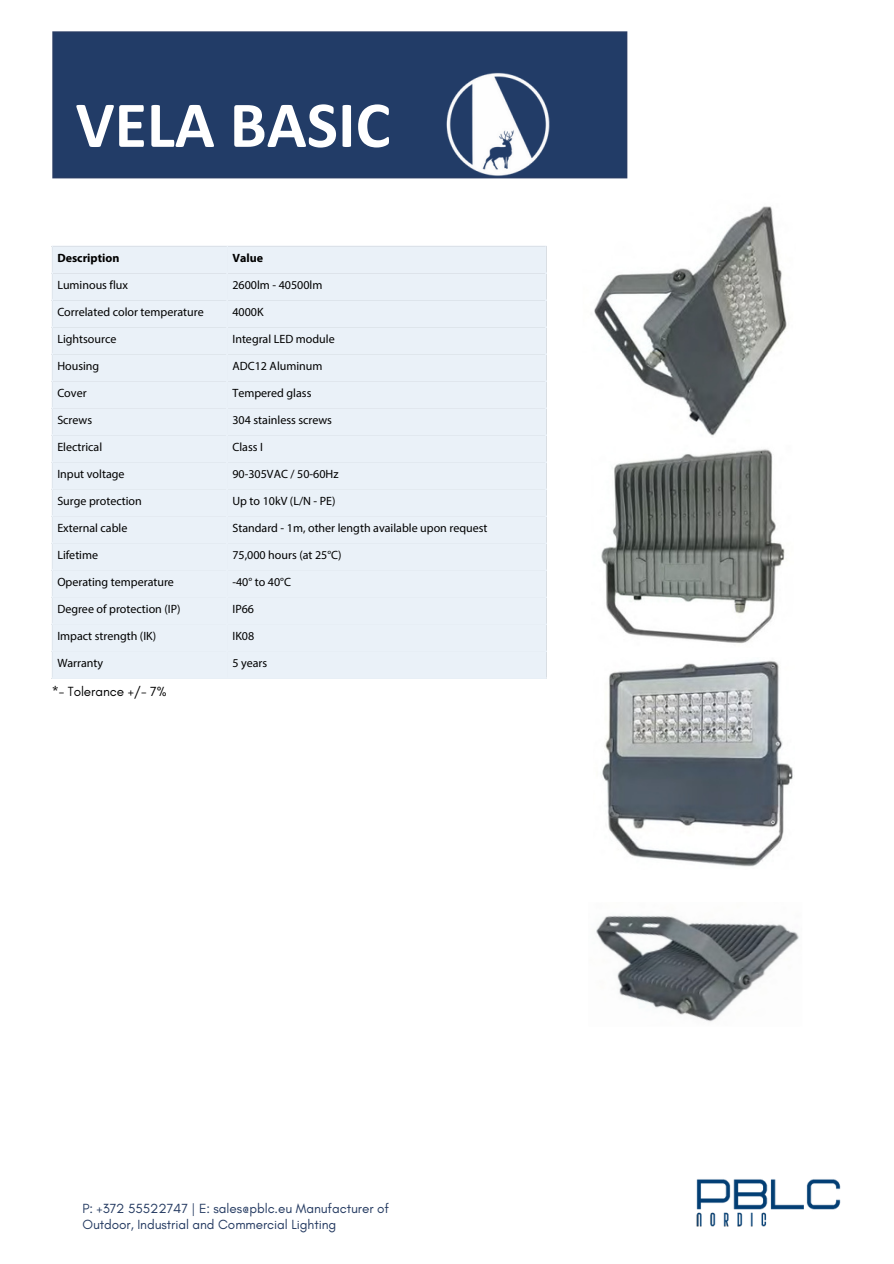
<style>
.page{position:relative;width:894px;height:1264px;background:#fff}
.page>*{position:absolute;margin:0;border:0;box-sizing:border-box;transform-origin:0 0}
.t1{font:700 66px "Calibri";color:#fff}
.t2{font:13.5px/15.8px "Glacial Indifference";letter-spacing:-.005em;color:#243a61}
.t3{font:13.5px "Glacial Indifference";letter-spacing:-.005em;color:#000}
.t4{font:12px "Myriad Pro";color:#000}
.t5{font:700 12px "Myriad Pro";color:#000}
</style>
<div class="page">
<img style="left:696px;top:1179px;width:145px;height:47px">
<div style="left:52px;top:31px;width:575px;height:147px;background:#223c67"></div>
<img style="left:444px;top:71px;width:108px;height:108px">
<img style="left:594px;top:206px;width:193px;height:230px">
<img style="left:601px;top:449px;width:184px;height:195px">
<img style="left:596px;top:915px;width:203px;height:107px">
<img style="left:602px;top:661px;width:191px;height:206px">
<div style="left:53px;top:247px;width:492px;height:431px;background:#eaf1f8"></div>
<hr style="left:52px;top:247px;width:1px;height:431px;background:#eaf1f8">
<hr style="left:227px;top:247px;width:1px;height:431px;background:#eaf1f8">
<hr style="left:545px;top:247px;width:1px;height:431px;background:#eaf1f8">
<hr style="left:52px;top:246px;width:494px;height:1px;background:#eaf1f8">
<hr style="left:52px;top:273px;width:494px;height:1px;background:#eaf1f8">
<hr style="left:52px;top:300px;width:494px;height:1px;background:#eaf1f8">
<hr style="left:52px;top:327px;width:494px;height:1px;background:#eaf1f8">
<hr style="left:52px;top:354px;width:494px;height:1px;background:#eaf1f8">
<hr style="left:52px;top:381px;width:494px;height:1px;background:#eaf1f8">
<hr style="left:52px;top:408px;width:494px;height:1px;background:#eaf1f8">
<hr style="left:52px;top:435px;width:494px;height:1px;background:#eaf1f8">
<hr style="left:52px;top:462px;width:494px;height:1px;background:#eaf1f8">
<hr style="left:52px;top:489px;width:494px;height:1px;background:#eaf1f8">
<hr style="left:52px;top:516px;width:494px;height:1px;background:#eaf1f8">
<hr style="left:52px;top:543px;width:494px;height:1px;background:#eaf1f8">
<hr style="left:52px;top:570px;width:494px;height:1px;background:#eaf1f8">
<hr style="left:52px;top:597px;width:494px;height:1px;background:#eaf1f8">
<hr style="left:52px;top:624px;width:494px;height:1px;background:#eaf1f8">
<hr style="left:52px;top:651px;width:494px;height:1px;background:#eaf1f8">
<hr style="left:52px;top:678px;width:494px;height:1px;background:#eaf1f8">
<p class="t1" style="left:76px;top:97px;width:316px">VELA BASIC</p>
<h1 class="t5" style="left:57px;top:253px;width:63px">Description</h1>
<p class="t5" style="left:232px;top:253px;width:32px">Value</p>
<p class="t4" style="left:57px;top:280px;width:72px">Luminous flux</p>
<p class="t4" style="left:232px;top:280px;width:91px">2600lm - 40500lm</p>
<p class="t4" style="left:57px;top:307px;width:148px">Correlated color temperature</p>
<p class="t4" style="left:232px;top:307px;width:33px">4000K</p>
<p class="t4" style="left:57px;top:334px;width:61px">Lightsource</p>
<p class="t4" style="left:232px;top:334px;width:104px">Integral LED module</p>
<p class="t4" style="left:57px;top:361px;width:43px">Housing</p>
<p class="t4" style="left:232px;top:361px;width:92px">ADC12 Aluminum</p>
<p class="t4" style="left:57px;top:388px;width:31px">Cover</p>
<p class="t4" style="left:232px;top:388px;width:80px">Tempered glass</p>
<p class="t4" style="left:57px;top:415px;width:36px">Screws</p>
<p class="t4" style="left:232px;top:415px;width:101px">304 stainless screws</p>
<p class="t4" style="left:57px;top:442px;width:46px">Electrical</p>
<p class="t4" style="left:232px;top:442px;width:32px">Class I</p>
<p class="t4" style="left:57px;top:469px;width:69px">Input voltage</p>
<p class="t4" style="left:232px;top:469px;width:107px">90-305VAC / 50-60Hz</p>
<p class="t4" style="left:57px;top:496px;width:86px">Surge protection</p>
<p class="t4" style="left:232px;top:496px;width:104px">Up to 10kV (L/N - PE)</p>
<p class="t4" style="left:57px;top:523px;width:72px">External cable</p>
<p class="t4" style="left:232px;top:523px;width:256px">Standard - 1m, other length available upon request</p>
<p class="t4" style="left:57px;top:550px;width:42px">Lifetime</p>
<p class="t4" style="left:232px;top:550px;width:111px">75,000 hours (at 25°C)</p>
<p class="t4" style="left:57px;top:577px;width:118px">Operating temperature</p>
<p class="t4" style="left:232px;top:577px;width:60px">-40° to 40°C</p>
<p class="t4" style="left:57px;top:604px;width:125px">Degree of protection (IP)</p>
<p class="t4" style="left:232px;top:604px;width:23px">IP66</p>
<p class="t4" style="left:57px;top:631px;width:100px">Impact strength (IK)</p>
<p class="t4" style="left:232px;top:631px;width:23px">IK08</p>
<p class="t4" style="left:57px;top:658px;width:47px">Warranty</p>
<p class="t4" style="left:232px;top:658px;width:36px">5 years</p>
<p class="t3" style="left:52px;top:683px;width:116px">*- Tolerance +/- 7%</p>
<p class="t2" style="left:82px;top:1200px;width:308px">P: +372 55522747 | E: sales@pblc.eu Manufacturer of<br>Outdoor, Industrial and Commercial Lighting</p>
</div>
